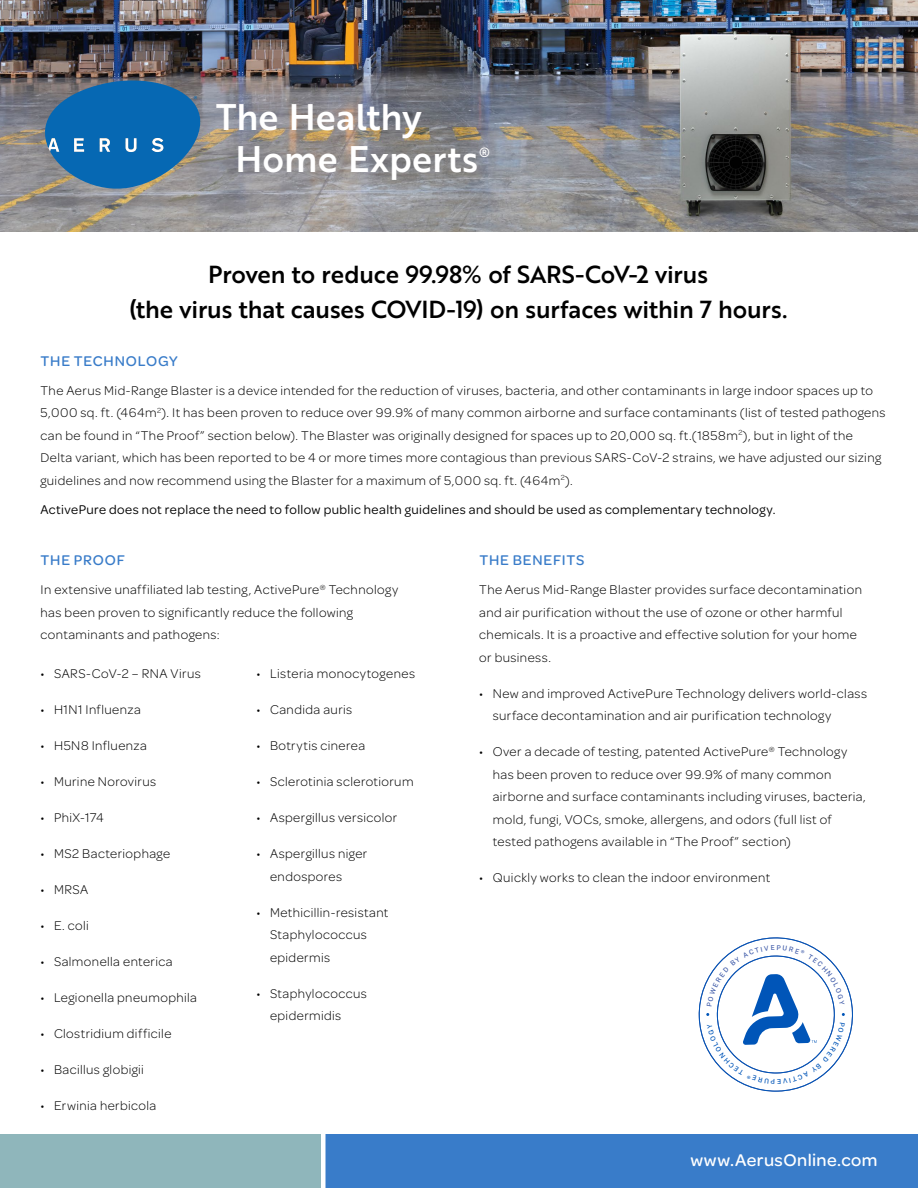
<style>
.page{position:relative;width:918px;height:1188px;background:#fff}
.page>*{position:absolute;margin:0;border:0;box-sizing:border-box;transform-origin:0 0}
.t1{font:36px/42px "Brother 1816 Medium";letter-spacing:.005em;color:#fff}
.t2{font:24px/34.5px "Brother 1816 Medium";letter-spacing:-.005em;color:#000;text-align:center}
.t3{font:500 18px "Omnes";letter-spacing:.025em;color:#fff}
.t4{font:500 15px "Omnes";letter-spacing:.05em;color:#397cc9}
.t5{font:300 13.5px/22.5px "Omnes";letter-spacing:.03em;color:#000}
.t6{font:13.5px "Omnes";letter-spacing:.035em;color:#000}
.t7{font:13.05px "Brother 1816 Medium";color:#fff}
</style>
<div class="page">
<img style="left:0;top:0;width:918px;height:231px">
<div style="left:0;top:1134px;width:918px;height:54px;background:#397cc9"></div>
<div style="left:0;top:1134px;width:324px;height:54px;background:#8fb6bb"></div>
<div style="left:321px;top:1132px;width:5px;height:56px;background:#fff"></div>
<svg style="left:40px;top:76px;width:165px;height:117px;background:#3774a3"></svg>
<svg style="left:699px;top:937px;width:154px;height:155px"></svg>
<h1 class="t1" style="left:235px;top:94px;width:244px;text-indent:-19px">The Healthy<br>Home Experts</h1>
<p class="t7" style="left:479px;top:142px;width:12px">®</p>
<h2 class="t2" style="left:129px;top:257px;width:660px">Proven to reduce 99.98% of SARS-CoV-2 virus<br>(the virus that causes COVID-19) on surfaces within 7 hours.</h2>
<p class="t4" style="left:41px;top:350px;width:139px">THE TECHNOLOGY</p>
<p class="t5" style="left:40px;top:378px;width:847px">The Aerus Mid-Range Blaster is a device intended for the reduction of viruses, bacteria, and other contaminants in large indoor spaces up to 5,000 sq. ft. (464m<sup>2</sup>). It has been proven to reduce over 99.9% of many common airborne and surface contaminants (list of tested pathogens can be found in “The Proof” section below). The Blaster was originally designed for spaces up to 20,000 sq. ft.(1858m<sup>2</sup>), but in light of the Delta variant, which has been reported to be 4 or more times more contagious than previous SARS-CoV-2 strains, we have adjusted our sizing guidelines and now recommend using the Blaster for a maximum of 5,000 sq. ft. (464m<sup>2</sup>).</p>
<p class="t6" style="left:41px;top:500px;width:736px">ActivePure does not replace the need to follow public health guidelines and should be used as complementary technology.</p>
<p class="t4" style="left:41px;top:550px;width:86px">THE PROOF</p>
<p class="t5" style="left:40px;top:578px;width:359px">In extensive unaffiliated lab testing, ActivePure<sup>®</sup> Technology has been proven to significantly reduce the following contaminants and pathogens:</p>
<p class="t5" style="left:41px;top:662px;width:162px">• SARS-CoV-2 – RNA Virus</p>
<p class="t5" style="left:41px;top:698px;width:102px">• H1N1 Influenza</p>
<p class="t5" style="left:41px;top:734px;width:108px">• H5N8 Influenza</p>
<p class="t5" style="left:40px;top:770px;width:117px">• Murine Norovirus</p>
<p class="t5" style="left:40px;top:806px;width:65px">• PhiX-174</p>
<p class="t5" style="left:40px;top:842px;width:131px">• MS2 Bacteriophage</p>
<p class="t5" style="left:40px;top:878px;width:49px">• MRSA</p>
<p class="t5" style="left:40px;top:914px;width:50px">• E. coli</p>
<p class="t5" style="left:40px;top:950px;width:134px">• Salmonella enterica</p>
<p class="t5" style="left:40px;top:986px;width:158px">• Legionella pneumophila</p>
<p class="t5" style="left:40px;top:1022px;width:132px">• Clostridium difficile</p>
<p class="t5" style="left:40px;top:1058px;width:105px">• Bacillus globigii</p>
<p class="t5" style="left:40px;top:1094px;width:117px">• Erwinia herbicola</p>
<p class="t5" style="left:256px;top:662px;width:160px">• Listeria monocytogenes</p>
<p class="t5" style="left:256px;top:698px;width:97px">• Candida auris</p>
<p class="t5" style="left:256px;top:734px;width:110px">• Botrytis cinerea</p>
<p class="t5" style="left:256px;top:770px;width:159px">• Sclerotinia sclerotiorum</p>
<p class="t5" style="left:256px;top:806px;width:142px">• Aspergillus versicolor</p>
<p class="t5" style="left:270px;top:842px;width:99px;text-indent:-14px">• Aspergillus niger endospores</p>
<p class="t5" style="left:270px;top:900px;width:120px;text-indent:-14px">• Methicillin-resistant<br>Staphylococcus epidermis</p>
<p class="t5" style="left:270px;top:981px;width:98px;text-indent:-14px">• Staphylococcus epidermidis</p>
<p class="t4" style="left:479px;top:550px;width:107px">THE BENEFITS</p>
<p class="t5" style="left:479px;top:578px;width:384px">The Aerus Mid-Range Blaster provides surface decontamination and air purification without the use of ozone or other harmful chemicals. It is a proactive and effective solution for your home or business.</p>
<p class="t5" style="left:493px;top:681px;width:376px;text-indent:-14px">• New and improved ActivePure Technology delivers world-class surface decontamination and air purification technology</p>
<p class="t5" style="left:493px;top:740px;width:375px;text-indent:-14px">• Over a decade of testing, patented ActivePure<sup>®</sup> Technology has been proven to reduce over 99.9% of many common airborne and surface contaminants including viruses, bacteria, mold, fungi, VOCs, smoke, allergens, and odors (full list of tested pathogens available in “The Proof” section)</p>
<p class="t5" style="left:479px;top:866px;width:292px">• Quickly works to clean the indoor environment</p>
<h3 class="t3" style="left:691px;top:1147px;width:188px">www.AerusOnline.com</h3>
</div>
